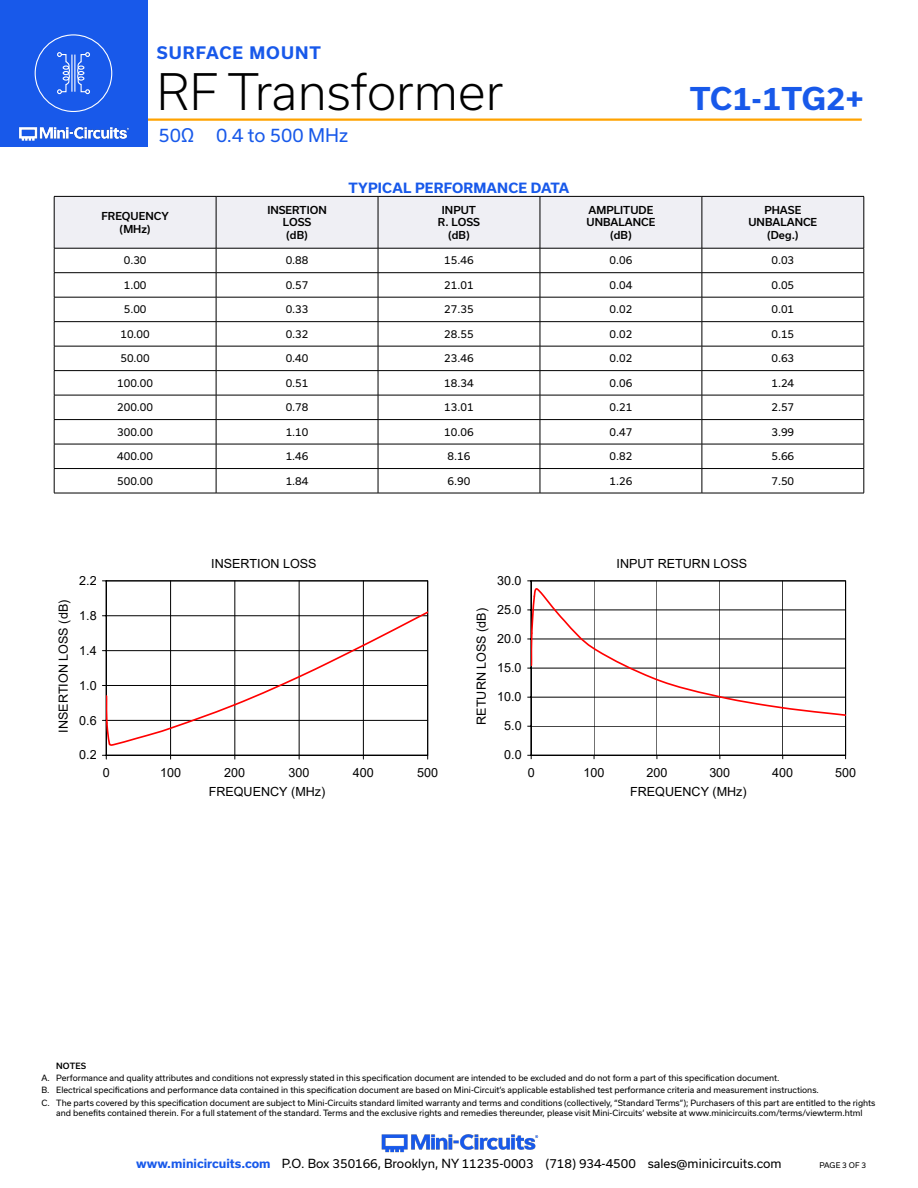
<style>
.page{position:relative;width:918px;height:1188px;background:#fff}
.page>*{position:absolute;margin:0;border:0;box-sizing:border-box;transform-origin:0 0}
.t1{font:300 48px "Usual";color:#000}
.t2{font:700 30px "Usual";color:#1859ea}
.t3{font:18px "Usual";color:#1859ea}
.t4{font:700 16.5px "Usual";letter-spacing:.065em;color:#1859ea}
.Blue_Headers{font:700 13.5px "Usual";letter-spacing:.015em;color:#1859ea}
.t5{font:12.6px "Arial";color:#000}
.t6{font:12px "Usual";color:#000}
.Table_Body_Center{font:10.5px "Usual";color:#000}
.Table_Header_Center{font:500 10.5px "Usual";color:#000}
.t7{font:8.25px/12.1px "Usual";color:#000}
.t8{font:500 8.25px "Usual";letter-spacing:.015em;color:#000}
.t9{font:7.5px "Usual";color:#000}
.s1{font-weight:700;color:#1859ea}
</style>
<div class="page">
<hr style="left:129px;top:118px;width:733px;height:3px;background:#ffa300">
<div style="left:0;top:0;width:147px;height:147px;background:#1859ea"></div>
<img style="left:19px;top:126px;width:110px;height:15px">
<div style="left:35px;top:34px;width:77px;height:78px;border:1px solid #fff;border-radius:50%"></div>
<svg style="left:57px;top:52px;width:13px;height:42px"></svg>
<svg style="left:77px;top:52px;width:13px;height:42px"></svg>
<hr style="left:71px;top:55px;width:1px;height:37px;background:#fff">
<hr style="left:74px;top:55px;width:1px;height:37px;background:#fff">
<img style="left:381px;top:1134px;width:158px;height:19px">
<svg style="left:527px;top:581px;width:319px;height:178px"></svg>
<svg style="left:531px;top:587px;width:315px;height:129px"></svg>
<svg style="left:102px;top:581px;width:326px;height:178px"></svg>
<svg style="left:106px;top:611px;width:322px;height:136px"></svg>
<svg style="left:54px;top:196px;width:811px;height:297px"></svg>
<hr style="left:54px;top:493px;width:162px;height:1px;background:#000">
<hr style="left:216px;top:493px;width:162px;height:1px;background:#000">
<hr style="left:378px;top:493px;width:162px;height:1px;background:#000">
<hr style="left:540px;top:493px;width:162px;height:1px;background:#000">
<hr style="left:702px;top:493px;width:162px;height:1px;background:#000">
<h3 class="t4" style="left:157px;top:43px;width:166px">SURFACE MOUNT</h3>
<h1 class="t1" style="left:157px;top:64px;width:348px">RF Transformer</h1>
<h3 class="t3" style="left:158px;top:125px;width:191px">50Ω 0.4 to 500 MHz</h3>
<p class="Table_Header_Center" style="left:102px;top:210px;width:69px">FREQUENCY</p>
<p class="Table_Header_Center" style="left:120px;top:223px;width:33px">(MHz)</p>
<p class="Table_Header_Center" style="left:267px;top:204px;width:61px">INSERTION</p>
<p class="Table_Header_Center" style="left:283px;top:216px;width:30px">LOSS</p>
<p class="Table_Header_Center" style="left:286px;top:229px;width:23px">(dB)</p>
<p class="Blue_Headers" style="left:349px;top:180px;width:222px">TYPICAL PERFORMANCE DATA</p>
<p class="Table_Header_Center" style="left:442px;top:204px;width:36px">INPUT</p>
<p class="Table_Header_Center" style="left:438px;top:216px;width:44px">R. LOSS</p>
<p class="Table_Header_Center" style="left:448px;top:229px;width:23px">(dB)</p>
<p class="Table_Header_Center" style="left:589px;top:204px;width:66px">AMPLITUDE</p>
<p class="Table_Header_Center" style="left:587px;top:216px;width:70px">UNBALANCE</p>
<p class="Table_Header_Center" style="left:610px;top:229px;width:23px">(dB)</p>
<h2 class="t2" style="left:690px;top:81px;width:176px">TC1-1TG2+</h2>
<p class="Table_Header_Center" style="left:764px;top:204px;width:38px">PHASE</p>
<p class="Table_Header_Center" style="left:748px;top:216px;width:70px">UNBALANCE</p>
<p class="Table_Header_Center" style="left:767px;top:229px;width:33px">(Deg.)</p>
<p class="Table_Body_Center" style="left:124px;top:254px;width:24px">0.30</p>
<p class="Table_Body_Center" style="left:286px;top:254px;width:24px">0.88</p>
<p class="Table_Body_Center" style="left:444px;top:254px;width:31px">15.46</p>
<p class="Table_Body_Center" style="left:610px;top:254px;width:24px">0.06</p>
<p class="Table_Body_Center" style="left:771px;top:254px;width:24px">0.03</p>
<p class="Table_Body_Center" style="left:124px;top:279px;width:24px">1.00</p>
<p class="Table_Body_Center" style="left:286px;top:279px;width:24px">0.57</p>
<p class="Table_Body_Center" style="left:444px;top:279px;width:31px">21.01</p>
<p class="Table_Body_Center" style="left:610px;top:279px;width:24px">0.04</p>
<p class="Table_Body_Center" style="left:771px;top:279px;width:24px">0.05</p>
<p class="Table_Body_Center" style="left:124px;top:303px;width:24px">5.00</p>
<p class="Table_Body_Center" style="left:286px;top:303px;width:24px">0.33</p>
<p class="Table_Body_Center" style="left:444px;top:303px;width:31px">27.35</p>
<p class="Table_Body_Center" style="left:610px;top:303px;width:24px">0.02</p>
<p class="Table_Body_Center" style="left:771px;top:303px;width:24px">0.01</p>
<p class="Table_Body_Center" style="left:120px;top:328px;width:31px">10.00</p>
<p class="Table_Body_Center" style="left:286px;top:328px;width:24px">0.32</p>
<p class="Table_Body_Center" style="left:444px;top:328px;width:31px">28.55</p>
<p class="Table_Body_Center" style="left:610px;top:328px;width:24px">0.02</p>
<p class="Table_Body_Center" style="left:771px;top:328px;width:24px">0.15</p>
<p class="Table_Body_Center" style="left:120px;top:352px;width:31px">50.00</p>
<p class="Table_Body_Center" style="left:286px;top:352px;width:24px">0.40</p>
<p class="Table_Body_Center" style="left:444px;top:352px;width:31px">23.46</p>
<p class="Table_Body_Center" style="left:610px;top:352px;width:24px">0.02</p>
<p class="Table_Body_Center" style="left:771px;top:352px;width:24px">0.63</p>
<p class="Table_Body_Center" style="left:117px;top:377px;width:37px">100.00</p>
<p class="Table_Body_Center" style="left:286px;top:377px;width:24px">0.51</p>
<p class="Table_Body_Center" style="left:444px;top:377px;width:31px">18.34</p>
<p class="Table_Body_Center" style="left:610px;top:377px;width:24px">0.06</p>
<p class="Table_Body_Center" style="left:771px;top:377px;width:24px">1.24</p>
<p class="Table_Body_Center" style="left:117px;top:401px;width:37px">200.00</p>
<p class="Table_Body_Center" style="left:286px;top:401px;width:24px">0.78</p>
<p class="Table_Body_Center" style="left:444px;top:401px;width:31px">13.01</p>
<p class="Table_Body_Center" style="left:610px;top:401px;width:24px">0.21</p>
<p class="Table_Body_Center" style="left:771px;top:401px;width:24px">2.57</p>
<p class="Table_Body_Center" style="left:117px;top:426px;width:37px">300.00</p>
<p class="Table_Body_Center" style="left:286px;top:426px;width:24px">1.10</p>
<p class="Table_Body_Center" style="left:444px;top:426px;width:31px">10.06</p>
<p class="Table_Body_Center" style="left:610px;top:426px;width:24px">0.47</p>
<p class="Table_Body_Center" style="left:771px;top:426px;width:24px">3.99</p>
<p class="Table_Body_Center" style="left:117px;top:450px;width:37px">400.00</p>
<p class="Table_Body_Center" style="left:286px;top:450px;width:24px">1.46</p>
<p class="Table_Body_Center" style="left:448px;top:450px;width:24px">8.16</p>
<p class="Table_Body_Center" style="left:610px;top:450px;width:24px">0.82</p>
<p class="Table_Body_Center" style="left:771px;top:450px;width:24px">5.66</p>
<p class="Table_Body_Center" style="left:117px;top:475px;width:37px">500.00</p>
<p class="Table_Body_Center" style="left:286px;top:475px;width:24px">1.84</p>
<p class="Table_Body_Center" style="left:448px;top:475px;width:24px">6.90</p>
<p class="Table_Body_Center" style="left:610px;top:475px;width:24px">1.26</p>
<p class="Table_Body_Center" style="left:771px;top:475px;width:24px">7.50</p>
<p class="t5" style="left:55px;top:733px;width:134px;rotate:-90deg">INSERTION LOSS (dB)</p>
<p class="t5" style="left:79px;top:572px;width:19px">2.2</p>
<p class="t5" style="left:79px;top:607px;width:19px">1.8</p>
<p class="t5" style="left:79px;top:642px;width:19px">1.4</p>
<p class="t5" style="left:79px;top:677px;width:19px">1.0</p>
<p class="t5" style="left:79px;top:711px;width:19px">0.6</p>
<p class="t5" style="left:79px;top:746px;width:19px">0.2</p>
<p class="t5" style="left:211px;top:555px;width:107px">INSERTION LOSS</p>
<p class="t5" style="left:103px;top:764px;width:8px">0</p>
<p class="t5" style="left:160px;top:764px;width:22px">100</p>
<p class="t5" style="left:224px;top:764px;width:22px">200</p>
<p class="t5" style="left:289px;top:764px;width:22px">300</p>
<p class="t5" style="left:353px;top:764px;width:22px">400</p>
<p class="t5" style="left:417px;top:764px;width:22px">500</p>
<p class="t5" style="left:209px;top:782px;width:118px">FREQUENCY (MHz)</p>
<p class="t5" style="left:473px;top:725px;width:118px;rotate:-90deg">RETURN LOSS (dB)</p>
<p class="t5" style="left:497px;top:572px;width:26px">30.0</p>
<p class="t5" style="left:497px;top:601px;width:26px">25.0</p>
<p class="t5" style="left:497px;top:630px;width:26px">20.0</p>
<p class="t5" style="left:497px;top:659px;width:26px">15.0</p>
<p class="t5" style="left:497px;top:688px;width:26px">10.0</p>
<p class="t5" style="left:504px;top:717px;width:19px">5.0</p>
<p class="t5" style="left:504px;top:746px;width:19px">0.0</p>
<p class="t5" style="left:617px;top:555px;width:132px">INPUT RETURN LOSS</p>
<p class="t5" style="left:528px;top:764px;width:8px">0</p>
<p class="t5" style="left:584px;top:764px;width:22px">100</p>
<p class="t5" style="left:646px;top:764px;width:22px">200</p>
<p class="t5" style="left:709px;top:764px;width:22px">300</p>
<p class="t5" style="left:772px;top:764px;width:22px">400</p>
<p class="t5" style="left:835px;top:764px;width:22px">500</p>
<p class="t5" style="left:630px;top:782px;width:118px">FREQUENCY (MHz)</p>
<p class="t8" style="left:56px;top:1061px;width:31px">NOTES</p>
<p class="t7" style="left:42px;top:1072px;width:835px">A. Performance and quality attributes and conditions not expressly stated in this specification document are intended to be excluded and do not form a part of this specification document.<br>B. Electrical specifications and performance data contained in this specification document are based on Mini-Circuit’s applicable established test performance criteria and measurement instructions.<br>C. The parts covered by this specification document are subject to Mini-Circuits standard limited warranty and terms and conditions (collectively, “Standard Terms”); Purchasers of this part are entitled to the rights</p>
<p class="t7" style="left:56px;top:1106px;width:808px">and benefits contained therein. For a full statement of the standard. Terms and the exclusive rights and remedies thereunder, please visit Mini-Circuits’ website at www.minicircuits.com/terms/viewterm.html</p>
<h3 class="t6" style="left:136px;top:1157px;width:647px"><span class="s1">www.minicircuits.com</span> P.O. Box 350166, Brooklyn, NY 11235-0003 (718) 934-4500 sales@minicircuits.com</h3>
<p class="t9" style="left:819px;top:1161px;width:48px">PAGE 3 OF 3</p>
</div>
